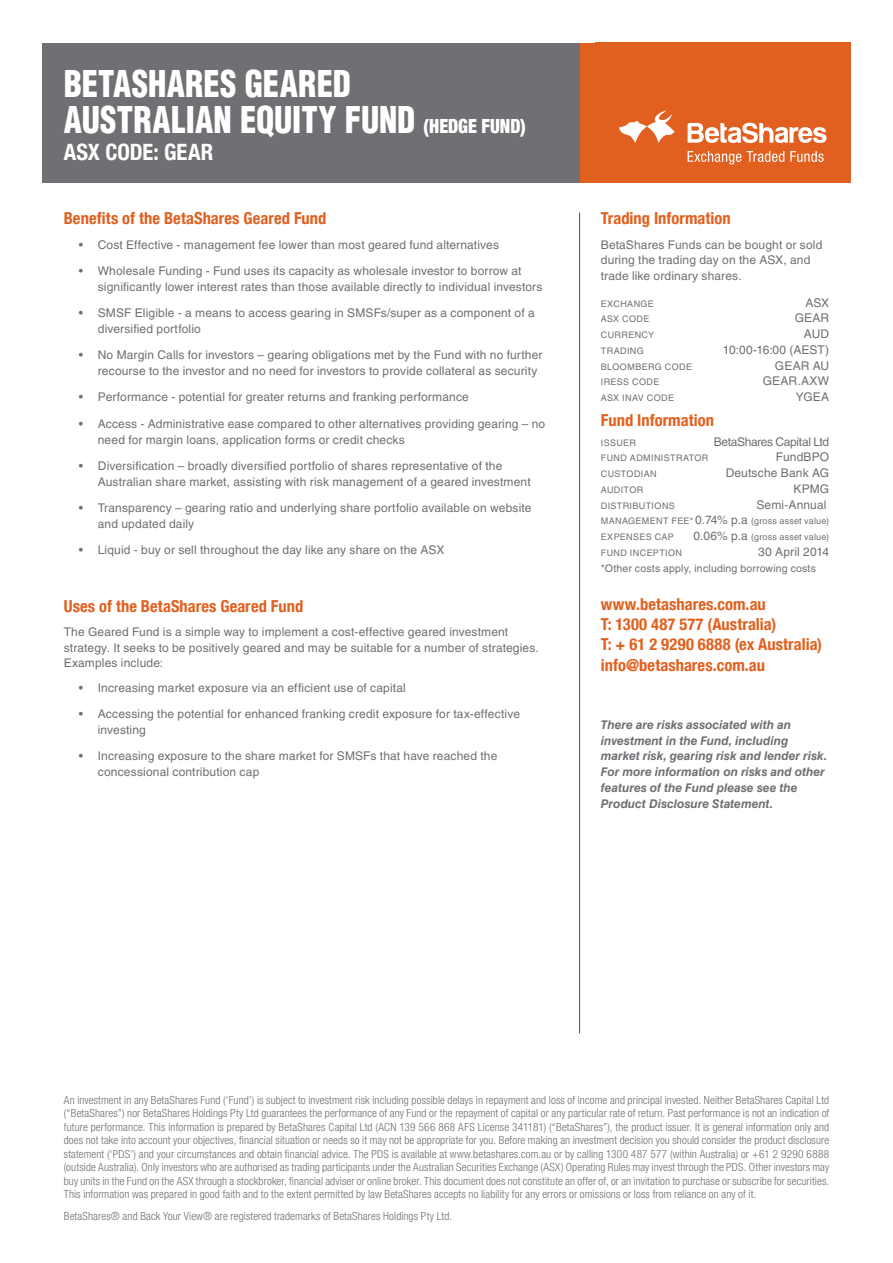
<style>
.page{position:relative;width:893px;height:1263px;background:#fff}
.page>*{position:absolute;margin:0;border:0;box-sizing:border-box;transform-origin:0 0}
.t1{font:900 condensed 36px "Helvetica LT Std";letter-spacing:.005em;color:#fff;scale:.91 1}
.t2{font:700 condensed 22.5px "Helvetica Neue LT Com";color:#fff}
.Fact_-_Summary_Subhe{font:700 condensed 16.5px "Helvetica Neue LT Com";letter-spacing:.005em;color:#e2601e}
.Fact_-_Summary_Subhe-2{font:700 condensed 16.5px "Helvetica Neue LT Com";letter-spacing:.005em;color:#e1601f}
.Fact_-_Subhead_Orang{font:700 condensed 16.5px "Helvetica Neue LT Com";letter-spacing:.005em;color:#e1601f}
.Fact_-_Body_copy{font:700 condensed 16.5px "Helvetica Neue LT Com";color:#e2601e}
.Fact_-_Body_copy-2{font:12px/15.8px "Helvetica LT Std";letter-spacing:.01em;color:#706e73}
.Fact_-_Body_copy-3{font:italic 700 12px/15.8px "Helvetica LT Std";color:#706e73}
.Fact_-_Subhead_Orang-2{font:12px/15.8px "Helvetica LT Std";letter-spacing:.015em;color:#706e73}
.Fact_-_Body_copy-4{font:12px "Helvetica LT Std";letter-spacing:-.03em;color:#706e73}
.Fact_-_Disclaimer{font:300 condensed 11.25px/13.5px "Helvetica Neue LT Com";letter-spacing:.01em;color:#706e73;text-align:justify}
.Fact_-_Footer{font:300 condensed 11.25px "Helvetica Neue LT Com";letter-spacing:.01em;color:#706e73}
.Fact_-_Body_copy-5{font:10.5px "Helvetica LT Std";letter-spacing:.015em;color:#706e73}
.Fact_-_Body_copy-6{font:9px/15.8px "Helvetica LT Std";letter-spacing:.04em;color:#706e73}
.Fact_-_Body_copy-7{font:9px "Helvetica LT Std";letter-spacing:.02em;color:#706e73}
.s1{font-family:"Helvetica Neue LT Com";font-size:19.5px}
.s2{font-size:12px}
</style>
<div class="page">
<hr style="left:579px;top:213px;width:1px;height:820px;background:#584f4a">
<div style="left:43px;top:43px;width:537px;height:140px;background:#707074"></div>
<div style="left:580px;top:43px;width:270px;height:140px;background:#e1601f"></div>
<svg style="left:619px;top:110px;width:56px;height:33px"></svg>
<svg style="left:688px;top:123px;width:138px;height:20px"></svg>
<svg style="left:688px;top:151px;width:136px;height:13px"></svg>
<p class="t1" style="left:64px;top:61px;width:317px">BETASHARES GEARED</p>
<p class="t1" style="left:64px;top:97px;width:509px">AUSTRALIAN EQUITY FUND <span class="s1">(HEDGE FUND)</span></p>
<p class="t2" style="left:64px;top:138px;width:151px">ASX CODE: GEAR</p>
<p class="Fact_-_Summary_Subhe-2" style="left:64px;top:209px;width:264px">Benefits of the BetaShares Geared Fund</p>
<p class="Fact_-_Body_copy-2" style="left:79px;top:237px;width:422px">• Cost Effective - management fee lower than most geared fund alternatives</p>
<p class="Fact_-_Body_copy-2" style="left:98px;top:263px;width:446px;text-indent:-19px">• Wholesale Funding - Fund uses its capacity as wholesale investor to borrow at significantly lower interest rates than those available directly to individual investors</p>
<p class="Fact_-_Body_copy-2" style="left:98px;top:305px;width:438px;text-indent:-19px">• SMSF Eligible - a means to access gearing in SMSFs/super as a component of a diversified portfolio</p>
<p class="Fact_-_Body_copy-2" style="left:98px;top:347px;width:446px;text-indent:-19px">• No Margin Calls for investors – gearing obligations met by the Fund with no further recourse to the investor and no need for investors to provide collateral as security</p>
<p class="Fact_-_Body_copy-2" style="left:79px;top:389px;width:392px">• Performance - potential for greater returns and franking performance</p>
<p class="Fact_-_Body_copy-2" style="left:98px;top:416px;width:449px;text-indent:-19px">• Access - Administrative ease compared to other alternatives providing gearing – no need for margin loans, application forms or credit checks</p>
<p class="Fact_-_Body_copy-2" style="left:98px;top:458px;width:434px;text-indent:-19px">• Diversification – broadly diversified portfolio of shares representative of the<br>Australian share market, assisting with risk management of a geared investment</p>
<p class="Fact_-_Body_copy-2" style="left:98px;top:500px;width:435px;text-indent:-19px">• Transparency – gearing ratio and underlying share portfolio available on website and updated daily</p>
<p class="Fact_-_Body_copy-2" style="left:79px;top:542px;width:367px">• Liquid - buy or sell throughout the day like any share on the ASX</p>
<p class="Fact_-_Subhead_Orang" style="left:64px;top:596px;width:241px">Uses of the BetaShares Geared Fund</p>
<p class="Fact_-_Subhead_Orang-2" style="left:64px;top:624px;width:476px">The Geared Fund is a simple way to implement a cost-effective geared investment strategy. It seeks to be positively geared and may be suitable for a number of strategies.<br>Examples include:</p>
<p class="Fact_-_Body_copy-2" style="left:79px;top:679px;width:329px">• Increasing market exposure via an efficient use of capital</p>
<p class="Fact_-_Body_copy-2" style="left:98px;top:706px;width:424px;text-indent:-19px">• Accessing the potential for enhanced franking credit exposure for tax-effective investing</p>
<p class="Fact_-_Body_copy-2" style="left:98px;top:748px;width:401px;text-indent:-19px">• Increasing exposure to the share market for SMSFs that have reached the concessional contribution cap</p>
<p class="Fact_-_Summary_Subhe" style="left:601px;top:209px;width:131px">Trading Information</p>
<p class="Fact_-_Body_copy-2" style="left:601px;top:237px;width:223px">BetaShares Funds can be bought or sold during the trading day on the ASX, and trade like ordinary shares.</p>
<p class="Fact_-_Body_copy-6" style="left:601px;top:295px;width:55px">EXCHANGE</p>
<p class="Fact_-_Body_copy-2" style="left:805px;top:294px;width:25px">ASX</p>
<p class="Fact_-_Body_copy-6" style="left:601px;top:311px;width:50px">ASX CODE</p>
<p class="Fact_-_Body_copy-2" style="left:795px;top:310px;width:36px">GEAR</p>
<p class="Fact_-_Body_copy-6" style="left:601px;top:327px;width:55px">CURRENCY</p>
<p class="Fact_-_Body_copy-2" style="left:804px;top:326px;width:27px">AUD</p>
<p class="Fact_-_Body_copy-6" style="left:601px;top:343px;width:44px">TRADING</p>
<p class="Fact_-_Body_copy-2" style="left:723px;top:342px;width:108px">10:00-16:00 (AEST)</p>
<p class="Fact_-_Body_copy-6" style="left:601px;top:358px;width:93px">BLOOMBERG CODE</p>
<p class="Fact_-_Body_copy-2" style="left:775px;top:357px;width:56px">GEAR AU</p>
<p class="Fact_-_Body_copy-6" style="left:601px;top:374px;width:60px">IRESS CODE</p>
<p class="Fact_-_Body_copy-2" style="left:763px;top:373px;width:68px">GEAR.AXW</p>
<p class="Fact_-_Body_copy-6" style="left:601px;top:390px;width:75px">ASX INAV CODE</p>
<p class="Fact_-_Body_copy-2" style="left:796px;top:389px;width:35px">YGEA</p>
<p class="Fact_-_Body_copy" style="left:601px;top:410px;width:115px">Fund Information</p>
<p class="Fact_-_Body_copy-6" style="left:601px;top:434px;width:37px">ISSUER</p>
<p class="Fact_-_Body_copy-4" style="left:714px;top:434px;width:117px">BetaShares Capital Ltd</p>
<p class="Fact_-_Body_copy-6" style="left:601px;top:450px;width:109px">FUND ADMINISTRATOR</p>
<p class="Fact_-_Body_copy-2" style="left:776px;top:449px;width:55px">FundBPO</p>
<p class="Fact_-_Body_copy-6" style="left:601px;top:466px;width:57px">CUSTODIAN</p>
<p class="Fact_-_Body_copy-2" style="left:726px;top:465px;width:105px">Deutsche Bank AG</p>
<p class="Fact_-_Body_copy-6" style="left:601px;top:482px;width:44px">AUDITOR</p>
<p class="Fact_-_Body_copy-2" style="left:794px;top:481px;width:37px">KPMG</p>
<p class="Fact_-_Body_copy-6" style="left:601px;top:497px;width:76px">DISTRIBUTIONS</p>
<p class="Fact_-_Body_copy-2" style="left:756px;top:496px;width:72px">Semi-Annual</p>
<p class="Fact_-_Body_copy-6" style="left:601px;top:513px;width:230px">MANAGEMENT FEE* <span class="s2">0.74% p.a</span> (gross asset value)<br>EXPENSES CAP</p>
<p class="Fact_-_Body_copy-7" style="left:693px;top:532px;width:137px"><span class="s2">0.06% p.a</span> (gross asset value)</p>
<p class="Fact_-_Body_copy-6" style="left:601px;top:545px;width:83px">FUND INCEPTION</p>
<p class="Fact_-_Body_copy-2" style="left:758px;top:544px;width:72px">30 April 2014</p>
<p class="Fact_-_Body_copy-5" style="left:601px;top:563px;width:217px">*Other costs apply, including borrowing costs</p>
<p class="Fact_-_Summary_Subhe" style="left:601px;top:594px;width:166px">www.betashares.com.au</p>
<p class="Fact_-_Summary_Subhe" style="left:601px;top:614px;width:177px">T: 1300 487 577 (Australia)</p>
<p class="Fact_-_Summary_Subhe" style="left:601px;top:634px;width:223px">T: + 61 2 9290 6888 (ex Australia)</p>
<p class="Fact_-_Summary_Subhe" style="left:601px;top:655px;width:166px">info@betashares.com.au</p>
<p class="Fact_-_Body_copy-3" style="left:601px;top:716px;width:228px">There are risks associated with an investment in the Fund, including market risk, gearing risk and lender risk.<br>For more information on risks and other features of the Fund please see the Product Disclosure Statement.</p>
<p class="Fact_-_Disclaimer" style="left:64px;top:1093px;width:767px">An investment in any BetaShares Fund (‘Fund’) is subject to investment risk including possible delays in repayment and loss of income and principal invested. Neither BetaShares Capital Ltd (“BetaShares”) nor BetaShares Holdings Pty Ltd guarantees the performance of any Fund or the repayment of capital or any particular rate of return. Past performance is not an indication of future performance. This information is prepared by BetaShares Capital Ltd (ACN 139 566 868 AFS License 341181) (“BetaShares”), the product issuer. It is general information only and does not take into account your objectives, financial situation or needs so it may not be appropriate for you. Before making an investment decision you should consider the product disclosure statement (‘PDS’) and your circumstances and obtain financial advice. The PDS is available at www.betashares.com.au or by calling 1300 487 577 (within Australia) or +61 2 9290 6888 (outside Australia). Only investors who are authorised as trading participants under the Australian Securities Exchange (ASX) Operating Rules may invest through the PDS. Other investors may buy units in the Fund on the ASX through a stockbroker, financial adviser or online broker. This document does not constitute an offer of, or an invitation to purchase or subscribe for securities.<br>This information was prepared in good faith and to the extent permitted by law BetaShares accepts no liability for any errors or omissions or loss from reliance on any of it.</p>
<p class="Fact_-_Footer" style="left:64px;top:1210px;width:390px">BetaShares® and Back Your View® are registered trademarks of BetaShares Holdings Pty Ltd.</p>
</div>
